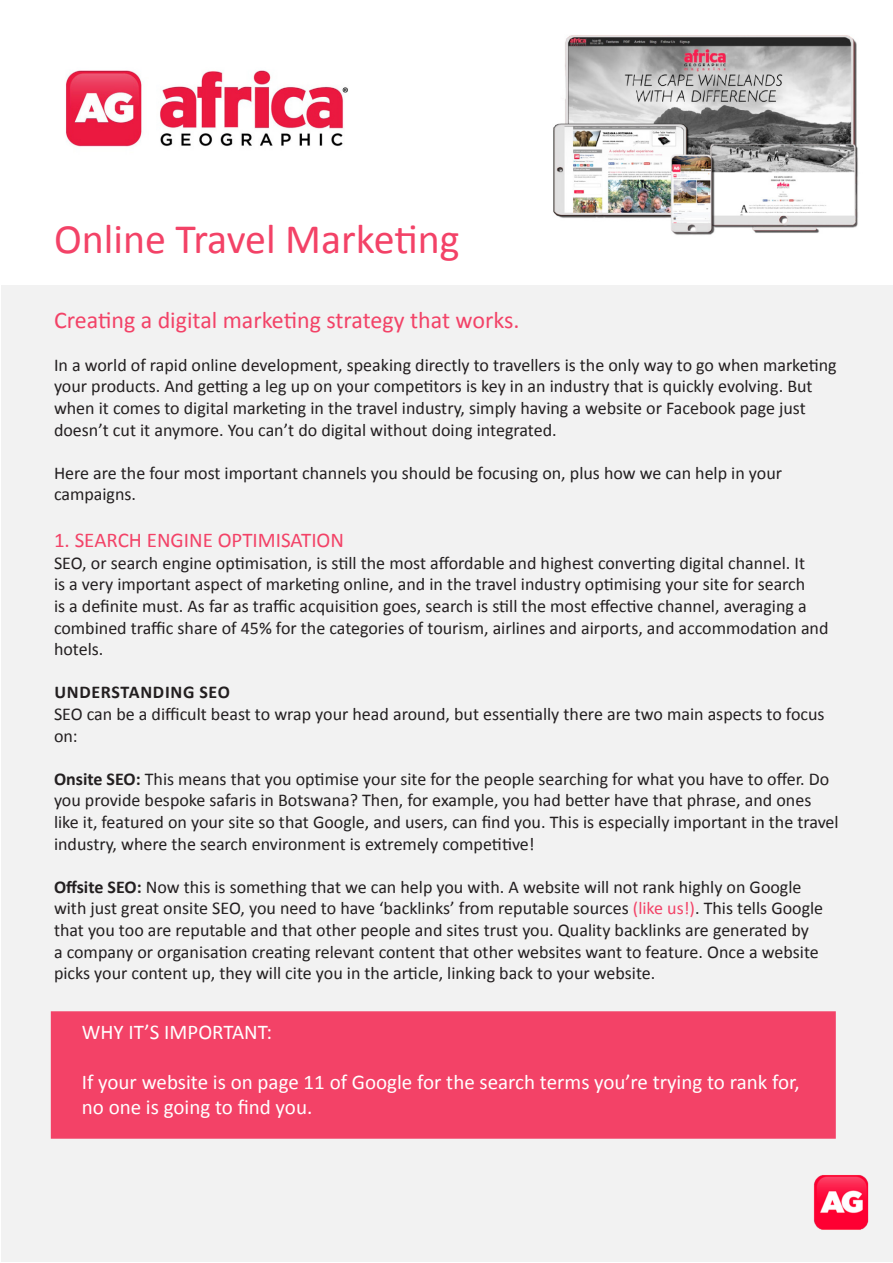
<style>
.page{position:relative;width:893px;height:1263px;background:#fff}
.page>*{position:absolute;margin:0;border:0;box-sizing:border-box;transform-origin:0 0}
.t1{font:42px "Calibri";color:#f34267}
.t2{font:24px "Calibri";color:#f34267}
.t3{font:21px/25.2px "Calibri";color:#fff}
.t4{font:21px "Calibri";color:#f34267}
.t5{font:18px/21.6px "Calibri";color:#231f20}
.t6{font:700 18px "Calibri";letter-spacing:.04em;color:#231f20}
.s1{font-weight:700}
.s2{color:#f34267}
</style>
<div class="page">
<img style="left:553px;top:35px;width:305px;height:200px">
<div style="left:1px;top:286px;width:891px;height:976px;background:#f2f2f2"></div>
<div style="left:51px;top:1011px;width:785px;height:128px;background:#f34267;border:2px solid #f34267"></div>
<img style="left:813px;top:1175px;width:56px;height:55px">
<img style="left:66px;top:70px;width:282px;height:77px">
<p class="t1" style="left:54px;top:213px;width:407px">Online Travel Marketing</p>
<p class="t2" style="left:54px;top:305px;width:467px">Creating a digital marketing strategy that works.</p>
<p class="t5" style="left:54px;top:353px;width:784px">In a world of rapid online development, speaking directly to travellers is the only way to go when marketing your products. And getting a leg up on your competitors is key in an industry that is quickly evolving. But when it comes to digital marketing in the travel industry, simply having a website or Facebook page just doesn’t cut it anymore. You can’t do digital without doing integrated.</p>
<p class="t5" style="left:54px;top:461px;width:730px">Here are the four most important channels you should be focusing on, plus how we can help in your campaigns.</p>
<p class="t4" style="left:54px;top:527px;width:292px">1. SEARCH ENGINE OPTIMISATION</p>
<p class="t5" style="left:54px;top:551px;width:776px">SEO, or search engine optimisation, is still the most affordable and highest converting digital channel. It<br>is a very important aspect of marketing online, and in the travel industry optimising your site for search<br>is a definite must. As far as traffic acquisition goes, search is still the most effective channel, averaging a combined traffic share of 45% for the categories of tourism, airlines and airports, and accommodation and hotels.</p>
<p class="t6" style="left:54px;top:681px;width:177px">UNDERSTANDING SEO</p>
<p class="t5" style="left:54px;top:702px;width:772px">SEO can be a difficult beast to wrap your head around, but essentially there are two main aspects to focus on:</p>
<p class="t5" style="left:54px;top:767px;width:786px"><span class="s1">Onsite SEO:</span> This means that you optimise your site for the people searching for what you have to offer. Do you provide bespoke safaris in Botswana? Then, for example, you had better have that phrase, and ones like it, featured on your site so that Google, and users, can find you. This is especially important in the travel industry, where the search environment is extremely competitive!</p>
<p class="t5" style="left:54px;top:875px;width:771px"><span class="s1">Offsite SEO:</span> Now this is something that we can help you with. A website will not rank highly on Google with just great onsite SEO, you need to have ‘backlinks’ from reputable sources <span class="s2">(like us!)</span>. This tells Google that you too are reputable and that other people and sites trust you. Quality backlinks are generated by<br>a company or organisation creating relevant content that other websites want to feature. Once a website picks your content up, they will cite you in the article, linking back to your website.</p>
<p class="t3" style="left:82px;top:1018px;width:192px">WHY IT’S IMPORTANT:</p>
<p class="t3" style="left:82px;top:1069px;width:719px">If your website is on page 11 of Google for the search terms you’re trying to rank for, no one is going to find you.</p>
</div>
